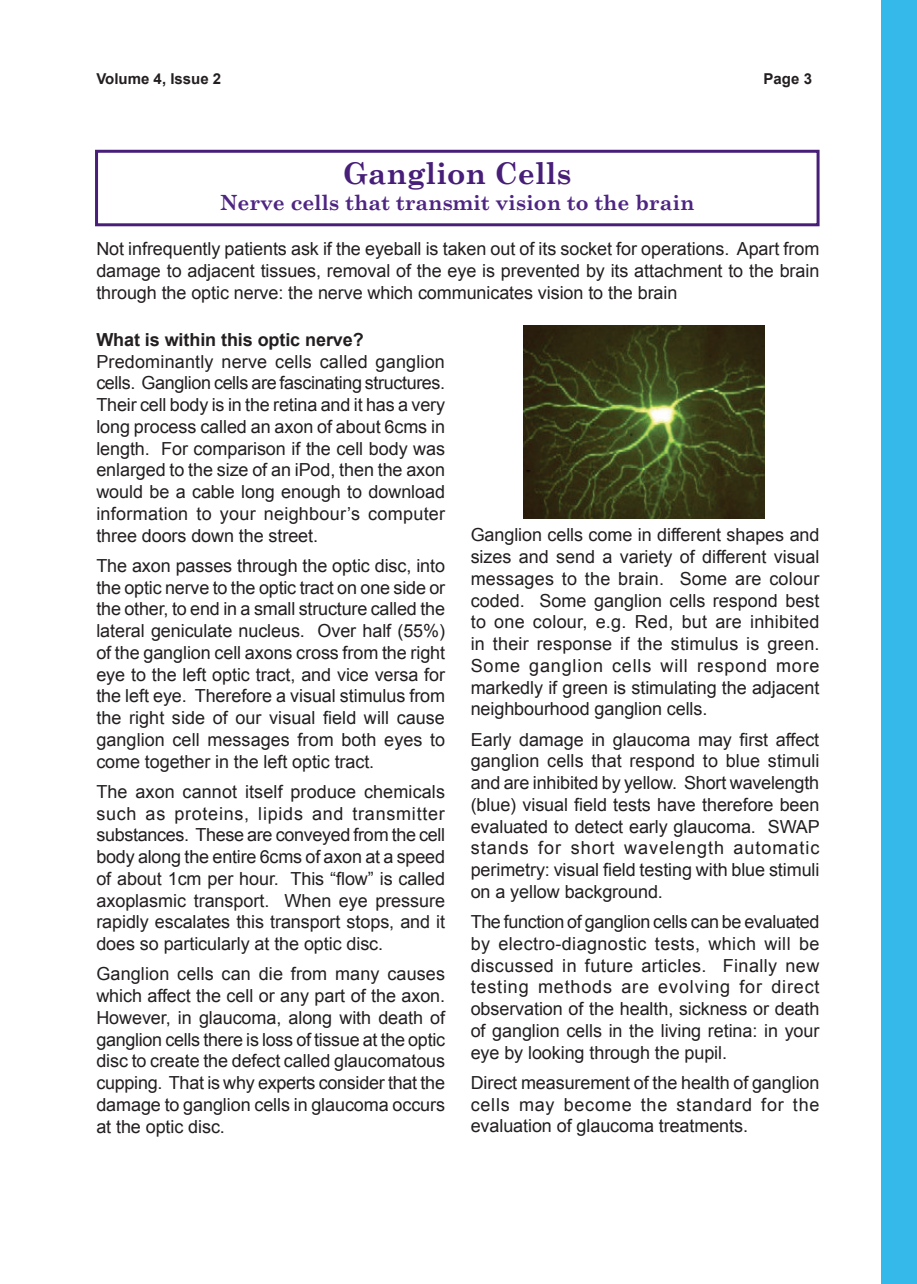
<style>
.page{position:relative;width:917px;height:1284px;background:#fff}
.page>*{position:absolute;margin:0;border:0;box-sizing:border-box;transform-origin:0 0}
.t1{font:700 30px "Century Schoolbook";color:#471e78}
.t2{font:700 21px "Century Schoolbook";letter-spacing:-.005em;color:#4e2582}
.t3{font:18px/21.8px "Arial";letter-spacing:-.005em;color:#231f20;text-align:justify}
.t4{font:700 18px "Arial";letter-spacing:-.005em;color:#231f20}
.t5{font:700 15px "Arial";color:#231f20}
</style>
<div class="page">
<div style="left:881px;top:0;width:35px;height:1284px;background:#35b8ea"></div>
<div style="left:95px;top:150px;width:724px;height:76px;border:3px solid #471e78"></div>
<img style="left:523px;top:326px;width:242px;height:193px">
<p class="t5" style="left:96px;top:71px;width:126px">Volume 4, Issue 2</p>
<p class="t5" style="left:763px;top:71px;width:50px">Page 3</p>
<h1 class="t1" style="left:343px;top:155px;width:230px">Ganglion Cells</h1>
<p class="t2" style="left:220px;top:189px;width:476px">Nerve cells that transmit vision to the brain</p>
<p class="t3" style="left:96px;top:238px;width:724px">Not infrequently patients ask if the eyeball is taken out of its socket for operations. Apart from damage to adjacent tissues, removal of the eye is prevented by its attachment to the brain through the optic nerve: the nerve which communicates vision to the brain</p>
<p class="t4" style="left:96px;top:329px;width:269px">What is within this optic nerve?</p>
<p class="t3" style="left:96px;top:350px;width:350px">Predominantly nerve cells called ganglion cells. Ganglion cells are fascinating structures.<br>Their cell body is in the retina and it has a very long process called an axon of about 6cms in length. For comparison if the cell body was enlarged to the size of an iPod, then the axon would be a cable long enough to download information to your neighbour’s computer three doors down the street.</p>
<p class="t3" style="left:96px;top:555px;width:350px">The axon passes through the optic disc, into the optic nerve to the optic tract on one side or the other, to end in a small structure called the lateral geniculate nucleus. Over half (55%) of the ganglion cell axons cross from the right eye to the left optic tract, and vice versa for the left eye. Therefore a visual stimulus from the right side of our visual field will cause ganglion cell messages from both eyes to come together in the left optic tract.</p>
<p class="t3" style="left:96px;top:781px;width:350px">The axon cannot itself produce chemicals such as proteins, lipids and transmitter substances. These are conveyed from the cell body along the entire 6cms of axon at a speed of about 1cm per hour. This “flow” is called axoplasmic transport. When eye pressure rapidly escalates this transport stops, and it does so particularly at the optic disc.</p>
<p class="t3" style="left:96px;top:963px;width:350px">Ganglion cells can die from many causes which affect the cell or any part of the axon.<br>However, in glaucoma, along with death of ganglion cells there is loss of tissue at the optic disc to create the defect called glaucomatous cupping. That is why experts consider that the damage to ganglion cells in glaucoma occurs at the optic disc.</p>
<p class="t3" style="left:470px;top:524px;width:350px">Ganglion cells come in different shapes and sizes and send a variety of different visual messages to the brain. Some are colour coded. Some ganglion cells respond best to one colour, e.g. Red, but are inhibited in their response if the stimulus is green.<br>Some ganglion cells will respond more markedly if green is stimulating the adjacent neighbourhood ganglion cells.</p>
<p class="t3" style="left:470px;top:728px;width:350px">Early damage in glaucoma may first affect ganglion cells that respond to blue stimuli and are inhibited by yellow. Short wavelength (blue) visual field tests have therefore been evaluated to detect early glaucoma. SWAP stands for short wavelength automatic perimetry: visual field testing with blue stimuli on a yellow background.</p>
<p class="t3" style="left:470px;top:911px;width:350px">The function of ganglion cells can be evaluated by electro-diagnostic tests, which will be discussed in future articles. Finally new testing methods are evolving for direct observation of the health, sickness or death of ganglion cells in the living retina: in your eye by looking through the pupil.</p>
<p class="t3" style="left:470px;top:1072px;width:350px">Direct measurement of the health of ganglion cells may become the standard for the evaluation of glaucoma treatments.</p>
</div>
